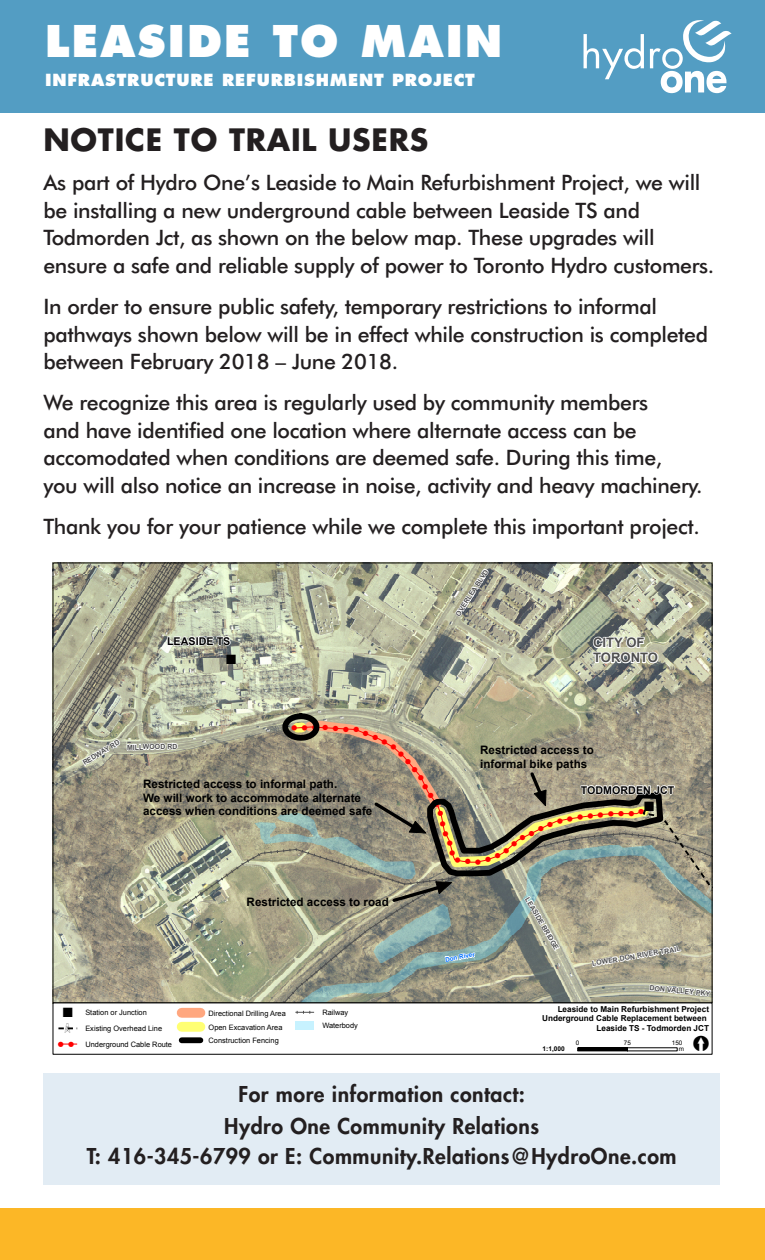
<style>
.page{position:relative;width:765px;height:1260px;background:#fff}
.page>*{position:absolute;margin:0;border:0;box-sizing:border-box;transform-origin:0 0}
.t1{font:800 42.5px "Futura Std";letter-spacing:.05em;color:#fff}
.t2{font:700 30px "Futura";letter-spacing:.025em;color:#231f20}
.t3{font:500 21.25px/27.5px "Futura BT";letter-spacing:-.015em;color:#231f20}
.t4{font:800 21.25px/32.5px "Futura";letter-spacing:.025em;color:#231f20;text-align:center}
.t5{font:19.12px "ESRI North";color:#000}
.t6{font:800 16.25px "Futura Std";letter-spacing:.05em;color:#fff}
.t7{font:14px "ESRI Telecom";color:#000}
.t8{font:13.5px "ESRI Default Marker";color:#000}
.t9{font:700 13.12px/15.1px "Arial";color:#4e4e4e}
.t10{font:700 11.62px/13.5px "Arial";color:#000}
.t11{font:700 10.75px "Arial";color:#000}
.t12{font:700 8.12px/9.5px "Arial";color:#000;text-align:right}
.t13{font:7.62px "ESRI Default Marker";color:#f00}
.t14{font:7.38px/13.8px "Arial";color:#000}
.t15{font:700 7px "Arial";color:#4e4e4e}
.t16{font:700 6.62px "Arial";color:#000}
.t17{font:700 6.38px "Arial";color:#0070ff}
.t18{font:6.38px "Arial";color:#000}
.s1{font-family:"ESRI Default Marker";font-size:13.5px}
.s2{font-family:"ESRI Telecom";font-size:14px}
</style>
<div class="page">
<div style="left:43px;top:1074px;width:677px;height:111px;background:#e2ecf4"></div>
<div style="left:0;top:0;width:765px;height:112px;background:#539dc3"></div>
<div style="left:0;top:1208px;width:765px;height:52px;background:#fcb726"></div>
<svg style="left:584px;top:34px;width:60px;height:45px"></svg>
<svg style="left:650px;top:20px;width:82px;height:73px"></svg>
<div style="left:578px;top:1048px;width:50px;height:3px;border:1px solid #000"></div>
<svg style="left:58px;top:1027px;width:20px;height:2px"></svg>
<svg style="left:58px;top:1044px;width:19px;height:1px"></svg>
<div style="left:182px;top:1008px;width:18px;height:10px;background:#ffa77f"></div>
<div style="left:182px;top:1022px;width:18px;height:10px;background:#ffff73"></div>
<div style="left:182px;top:1037px;width:18px;height:6px;background:#000"></div>
<svg style="left:295px;top:1011px;width:19px;height:3px"></svg>
<div style="left:295px;top:1021px;width:19px;height:9px;background:#c7f2ff"></div>
<svg style="left:53px;top:563px;width:659px;height:440px"></svg>
<h1 class="t1" style="left:45px;top:22px;width:459px">LEASIDE TO MAIN</h1>
<p class="t6" style="left:45px;top:72px;width:432px">INFRASTRUCTURE REFURBISHMENT PROJECT</p>
<h2 class="t2" style="left:43px;top:126px;width:386px">NOTICE TO TRAIL USERS</h2>
<p class="t3" style="left:43px;top:171px;width:672px">As part of Hydro One’s Leaside to Main Refurbishment Project, we will be installing a new underground cable between Leaside TS and Todmorden Jct, as shown on the below map. These upgrades will ensure a safe and reliable supply of power to Toronto Hydro customers.</p>
<p class="t3" style="left:43px;top:295px;width:666px">In order to ensure public safety, temporary restrictions to informal pathways shown below will be in effect while construction is completed between February 2018 – June 2018.</p>
<p class="t3" style="left:43px;top:391px;width:661px">We recognize this area is regularly used by community members<br>and have identified one location where alternate access can be accomodated when conditions are deemed safe. During this time,<br>you will also notice an increase in noise, activity and heavy machinery.</p>
<p class="t3" style="left:43px;top:515px;width:658px">Thank you for your patience while we complete this important project.</p>
<p class="t11" style="left:167px;top:635px;width:65px">LEASIDE TS</p>
<p class="t15" style="left:81px;top:760px;width:44px;rotate:-31deg">REDWAY RD</p>
<p class="t15" style="left:127px;top:743px;width:52px;rotate:-1deg">MILLWOOD RD</p>
<p class="t8" style="left:226px;top:651px;width:11px">"</p>
<p class="t10" style="left:143px;top:778px;width:231px">Restricted access to informal path.<br>We will work to accommodate alternate access when conditions are deemed safe</p>
<p class="t10" style="left:247px;top:896px;width:144px">Restricted access to road</p>
<p class="t14" style="left:63px;top:1005px;width:101px;line-height:15.9px"><span class="s1">"</span> Station or Junction<br><span class="s2">#</span> Existing Overhead Line</p>
<p class="t13" style="left:58px;top:1040px;width:17px">! !</p>
<p class="t14" style="left:85px;top:1037px;width:88px">Underground Cable Route</p>
<p class="t14" style="left:209px;top:1006px;width:79px">Directional Drilling Area<br>Open Excavation Area<br>Construction Fencing</p>
<p class="t14" style="left:322px;top:1006px;width:37px;line-height:13.1px">Railway<br>Waterbody</p>
<p class="t15" style="left:454px;top:613px;width:56px;rotate:-57deg">OVERLEA BLVD</p>
<p class="t9" style="left:593px;top:635px;width:66px">CITY OF<br>TORONTO</p>
<p class="t10" style="left:480px;top:743px;width:115px">Restricted access to informal bike paths</p>
<p class="t11" style="left:581px;top:784px;width:95px">TODMORDEN JCT</p>
<p class="t17" style="left:445px;top:956px;width:31px;rotate:-10deg">Don River</p>
<p class="t15" style="left:531px;top:896px;width:61px;rotate:60deg">LEASIDE BRIDGE</p>
<p class="t13" style="left:634px;top:818px;width:17px;rotate:-180deg">! !</p>
<p class="t8" style="left:645px;top:798px;width:11px">"</p>
<p class="t7" style="left:672px;top:814px;width:70px;rotate:55deg">####</p>
<p class="t15" style="left:592px;top:960px;width:91px;rotate:-10deg">LOWER DON RIVER TRAIL</p>
<p class="t15" style="left:650px;top:984px;width:62px;rotate:5deg">DON VALLEY PKY</p>
<p class="t12" style="left:542px;top:1004px;width:168px">Leaside to Main Refurbishment Project<br>Underground Cable Replacement between<br>Leaside TS - Todmorden JCT</p>
<p class="t18" style="left:576px;top:1039px;width:5px">0</p>
<p class="t18" style="left:672px;top:1039px;width:12px">150</p>
<p class="t16" style="left:543px;top:1045px;width:24px">1:1,000</p>
<p class="t18" style="left:679px;top:1045px;width:7px">m</p>
<p class="t5" style="left:693px;top:1034px;width:17px">[</p>
<p class="t18" style="left:624px;top:1039px;width:8px">75</p>
<p class="t4" style="left:224px;top:1079px;width:316px">For more information contact:<br>Hydro One Community Relations</p>
<p class="t4" style="left:87px;top:1142px;width:591px">T: 416-345-6799 or E: Community.Relations@HydroOne.com</p>
</div>
